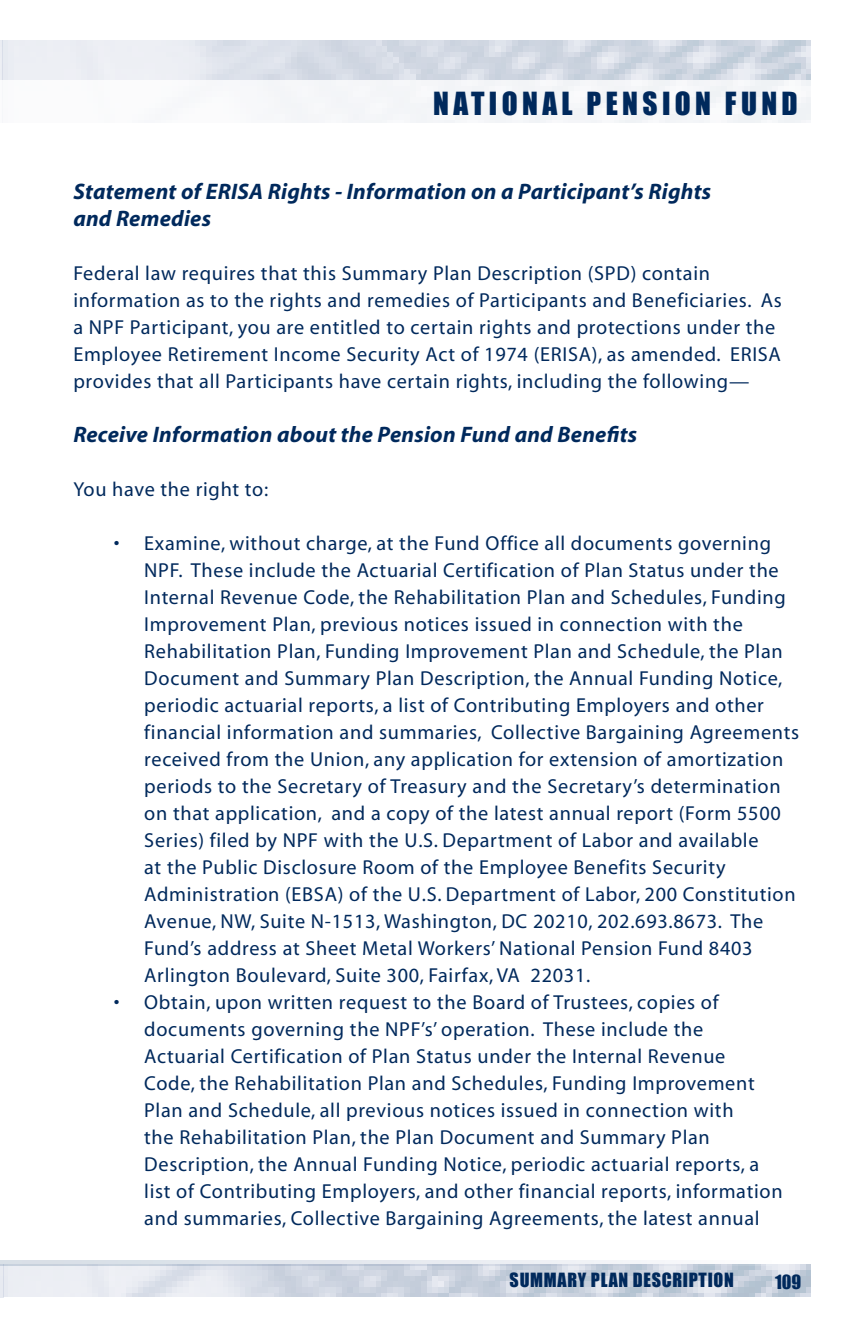
<style>
.page{position:relative;width:851px;height:1337px;background:#fff}
.page>*{position:absolute;margin:0;border:0;box-sizing:border-box;transform-origin:0 0}
.t1{font:29.25px "Impact";letter-spacing:.15em;color:#00295c}
.t2{font:italic 700 22.5px/27px "Myriad";letter-spacing:.01em;color:#00295c}
.t3{font:20.25px/27px "Myriad";letter-spacing:.035em;color:#00295c}
.t4{font:18px "Impact";letter-spacing:.04em;color:#00295c}
</style>
<div class="page">
<img style="left:4px;top:1264px;width:806px;height:33px">
<img style="left:3px;top:40px;width:807px;height:40px">
<div style="left:3px;top:80px;width:807px;height:43px;background:#f6f7f9"></div>
<svg style="left:0;top:1265px;width:4px;height:32px"></svg>
<svg style="left:0;top:1260px;width:771px;height:5px"></svg>
<h1 class="t1" style="left:433px;top:81px;width:366px">NATIONAL PENSION FUND</h1>
<p class="t2" style="left:73px;top:179px;width:639px">Statement of ERISA Rights - Information on a Participant’s Rights and Remedies</p>
<p class="t3" style="left:73px;top:261px;width:710px">Federal law requires that this Summary Plan Description (SPD) contain information as to the rights and remedies of Participants and Beneficiaries. As a NPF Participant, you are entitled to certain rights and protections under the Employee Retirement Income Security Act of 1974 (ERISA), as amended. ERISA provides that all Participants have certain rights, including the following—</p>
<p class="t2" style="left:73px;top:422px;width:565px">Receive Information about the Pension Fund and Benefits</p>
<p class="t3" style="left:73px;top:477px;width:196px">You have the right to:</p>
<p class="t3" style="left:144px;top:531px;width:656px;text-indent:-30px">• Examine, without charge, at the Fund Office all documents governing NPF. These include the Actuarial Certification of Plan Status under the Internal Revenue Code, the Rehabilitation Plan and Schedules, Funding Improvement Plan, previous notices issued in connection with the Rehabilitation Plan, Funding Improvement Plan and Schedule, the Plan Document and Summary Plan Description, the Annual Funding Notice, periodic actuarial reports, a list of Contributing Employers and other financial information and summaries, Collective Bargaining Agreements received from the Union, any application for extension of amortization periods to the Secretary of Treasury and the Secretary’s determination on that application, and a copy of the latest annual report (Form 5500<br>Series) filed by NPF with the U.S. Department of Labor and available<br>at the Public Disclosure Room of the Employee Benefits Security Administration (EBSA) of the U.S. Department of Labor, 200 Constitution Avenue, NW, Suite N-1513, Washington, DC 20210, 202.693.8673. The Fund’s address at Sheet Metal Workers’ National Pension Fund 8403<br>Arlington Boulevard, Suite 300, Fairfax, VA 22031.</p>
<p class="t3" style="left:144px;top:990px;width:640px;text-indent:-30px">• Obtain, upon written request to the Board of Trustees, copies of documents governing the NPF’s’ operation. These include the Actuarial Certification of Plan Status under the Internal Revenue<br>Code, the Rehabilitation Plan and Schedules, Funding Improvement Plan and Schedule, all previous notices issued in connection with<br>the Rehabilitation Plan, the Plan Document and Summary Plan Description, the Annual Funding Notice, periodic actuarial reports, a list of Contributing Employers, and other financial reports, information and summaries, Collective Bargaining Agreements, the latest annual</p>
<p class="t4" style="left:509px;top:1266px;width:226px">SUMMARY PLAN DESCRIPTION</p>
<p class="t4" style="left:775px;top:1267px;width:28px">109</p>
</div>
